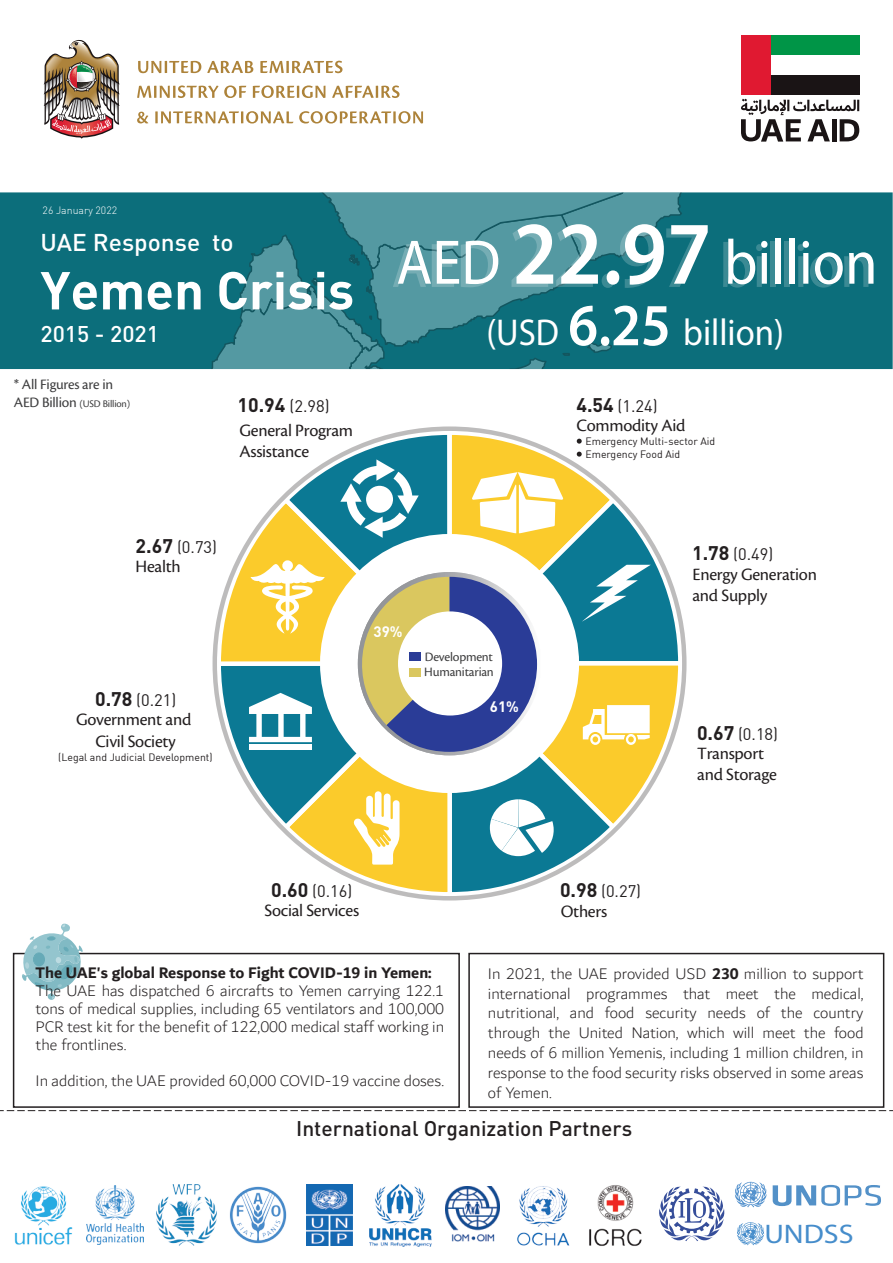
<style>
.page{position:relative;width:893px;height:1263px;background:#fff}
.page>*{position:absolute;margin:0;border:0;box-sizing:border-box;transform-origin:0 0}
.t1{font:63.45px "Myriad Pro";color:#fff;scale:.93 1}
.t2{font:700 52.5px "DIN";color:#fff}
.t3{font:37.5px "Myriad Pro";color:#fff;scale:.93 1}
.t4{font:27px "Myriad Pro";color:#468dcb;scale:1.12 1}
.t5{font:500 24px "DIN";color:#fff}
.t6{font:500 22.5px "DIN";color:#fff}
.t7{font:500 21px "DIN";color:#231f20}
.t8{font:18px/21.6px "Cronos Pro";letter-spacing:-.015em;color:#231f20}
.t9{font:300 16.5px/19.8px "Dubai";color:#231f20;text-align:justify}
.t10{font:16.5px "DIN";color:#231f20}
.t11{font:700 16.5px "Dubai";color:#231f20}
.t12{font:15px "Cronos Pro";letter-spacing:-.015em;color:#3e3e3f}
.t13{font:700 15px "DIN";color:#fff}
.t14{font:13.35px/15.1px "Cronos Pro";letter-spacing:-.015em;color:#3e3e3f}
.t15{font:10.5px/12.6px "DIN";color:#231f20}
.t16{font:10.5px "Cronos Pro";letter-spacing:-.015em;color:#3e3e3f}
.t17{font:300 10.5px "DIN";color:#fff}
.s1{font-size:15px}
.s2{font-weight:700;font-size:19.5px}
.s3{font-weight:600;font-size:90px}
.s4{font-weight:600;font-size:60px}
.s5{font-weight:700}
</style>
<div class="page">
<img style="left:44px;top:40px;width:76px;height:99px">
<svg style="left:137px;top:61px;width:263px;height:37px"></svg>
<svg style="left:137px;top:112px;width:11px;height:11px"></svg>
<svg style="left:155px;top:111px;width:138px;height:13px"></svg>
<svg style="left:299px;top:111px;width:124px;height:13px"></svg>
<div style="left:769px;top:75px;width:90px;height:20px;background:#1a1415"></div>
<div style="left:769px;top:35px;width:90px;height:20px;background:#009547"></div>
<div style="left:741px;top:35px;width:30px;height:60px;background:#e01931"></div>
<svg style="left:741px;top:99px;width:118px;height:43px"></svg>
<div style="left:0;top:192px;width:893px;height:177px;background:#0c6e7b"></div>
<svg style="left:170px;top:192px;width:553px;height:177px;background:#2b808b"></svg>
<svg style="left:0;top:1110px;width:893px;height:1px"></svg>
<img style="left:306px;top:1184px;width:46px;height:62px">
<img style="left:370px;top:1184px;width:62px;height:62px">
<img style="left:14px;top:1186px;width:59px;height:59px">
<img style="left:86px;top:1186px;width:58px;height:58px">
<img style="left:156px;top:1184px;width:61px;height:62px">
<img style="left:589px;top:1185px;width:53px;height:61px">
<img style="left:446px;top:1186px;width:53px;height:56px">
<img style="left:230px;top:1186px;width:56px;height:58px">
<img style="left:517px;top:1186px;width:53px;height:60px">
<svg style="left:659px;top:1186px;width:66px;height:55px"></svg>
<svg style="left:735px;top:1182px;width:146px;height:26px"></svg>
<svg style="left:737px;top:1222px;width:27px;height:23px"></svg>
<svg style="left:214px;top:428px;width:471px;height:471px"></svg>
<div style="left:398px;top:611px;width:104px;height:104px;background:#fff;border-radius:50%"></div>
<div style="left:409px;top:653px;width:12px;height:8px;background:#2a3c97"></div>
<div style="left:409px;top:668px;width:12px;height:8px;background:#dac75f"></div>
<div style="left:13px;top:953px;width:447px;height:155px;border:2px solid #231f20"></div>
<div style="left:468px;top:953px;width:416px;height:155px;border:2px solid #231f20"></div>
<svg style="left:21px;top:923px;width:63px;height:77px"></svg>
<p class="t17" style="left:43px;top:204px;width:76px">26 January 2022</p>
<h3 class="t5" style="left:40px;top:227px;width:195px">UAE Response to</h3>
<h2 class="t2" style="left:40px;top:256px;width:315px">Yemen Crisis</h2>
<h3 class="t6" style="left:40px;top:320px;width:120px">2015 - 2021</h3>
<p class="t12" style="left:14px;top:376px;width:101px">* All Figures are in</p>
<p class="t16" style="left:14px;top:398px;width:118px"><span class="s1">AED Billion</span> (USD Billion)</p>
<p class="t10" style="left:238px;top:396px;width:94px"><span class="s2">10.94</span> (2.98)</p>
<p class="t8" style="left:240px;top:419px;width:115px">General Program<br>Assistance</p>
<h1 class="t1" style="left:396px;top:223px;width:519px">AED <span class="s3">22.97</span> billion</h1>
<h3 class="t3" style="left:486px;top:310px;width:321px">(USD <span class="s4">6.25</span> billion)</h3>
<p class="t10" style="left:576px;top:396px;width:83px"><span class="s2">4.54</span> (1.24)</p>
<p class="t8" style="left:576px;top:415px;width:110px">Commodity Aid</p>
<p class="t15" style="left:585px;top:435px;width:131px">Emergency Multi-sector Aid<br>Emergency Food Aid</p>
<p class="t10" style="left:136px;top:537px;width:83px"><span class="s2">2.67</span> (0.73)</p>
<p class="t8" style="left:136px;top:556px;width:47px">Health</p>
<p class="t10" style="left:95px;top:689px;width:83px"><span class="s2">0.78</span> (0.21)</p>
<p class="t8" style="left:76px;top:709px;width:117px;text-align:center">Government and<br>Civil Society</p>
<p class="t15" style="left:58px;top:750px;width:156px">(Legal and Judicial Development)</p>
<p class="t13" style="left:374px;top:621px;width:31px">39%</p>
<p class="t14" style="left:424px;top:649px;width:71px">Development<br>Humanitarian</p>
<p class="t13" style="left:490px;top:697px;width:31px">61%</p>
<p class="t10" style="left:692px;top:544px;width:83px"><span class="s2">1.78</span> (0.49)</p>
<p class="t8" style="left:692px;top:563px;width:126px">Energy Generation and Supply</p>
<p class="t10" style="left:697px;top:723px;width:83px"><span class="s2">0.67</span> (0.18)</p>
<p class="t8" style="left:697px;top:742px;width:81px">Transport and Storage</p>
<p class="t10" style="left:271px;top:880px;width:83px"><span class="s2">0.60</span> (0.16)</p>
<p class="t8" style="left:265px;top:900px;width:96px">Social Services</p>
<p class="t10" style="left:560px;top:880px;width:83px"><span class="s2">0.98</span> (0.27)</p>
<p class="t8" style="left:561px;top:900px;width:48px">Others</p>
<p class="t11" style="left:36px;top:963px;width:398px">The UAE's global Response to Fight COVID-19 in Yemen:</p>
<p class="t9" style="left:36px;top:982px;width:410px;line-height:18px">The UAE has dispatched 6 aircrafts to Yemen carrying 122.1 tons of medical supplies, including 65 ventilators and 100,000<br>PCR test kit for the benefit of 122,000 medical staff working in the frontlines.</p>
<p class="t9" style="left:36px;top:1071px;width:410px">In addition, the UAE provided 60,000 COVID-19 vaccine doses.</p>
<p class="t9" style="left:488px;top:964px;width:377px">In 2021, the UAE provided USD <span class="s5">230</span> million to support international programmes that meet the medical, nutritional, and food security needs of the country through the United Nation, which will meet the food needs of 6 million Yemenis, including 1 million children, in response to the food security risks observed in some areas of Yemen.</p>
<p class="t7" style="left:296px;top:1115px;width:338px">International Organization Partners</p>
<h3 class="t4" style="left:764px;top:1217px;width:81px">UNDSS</h3>
</div>
